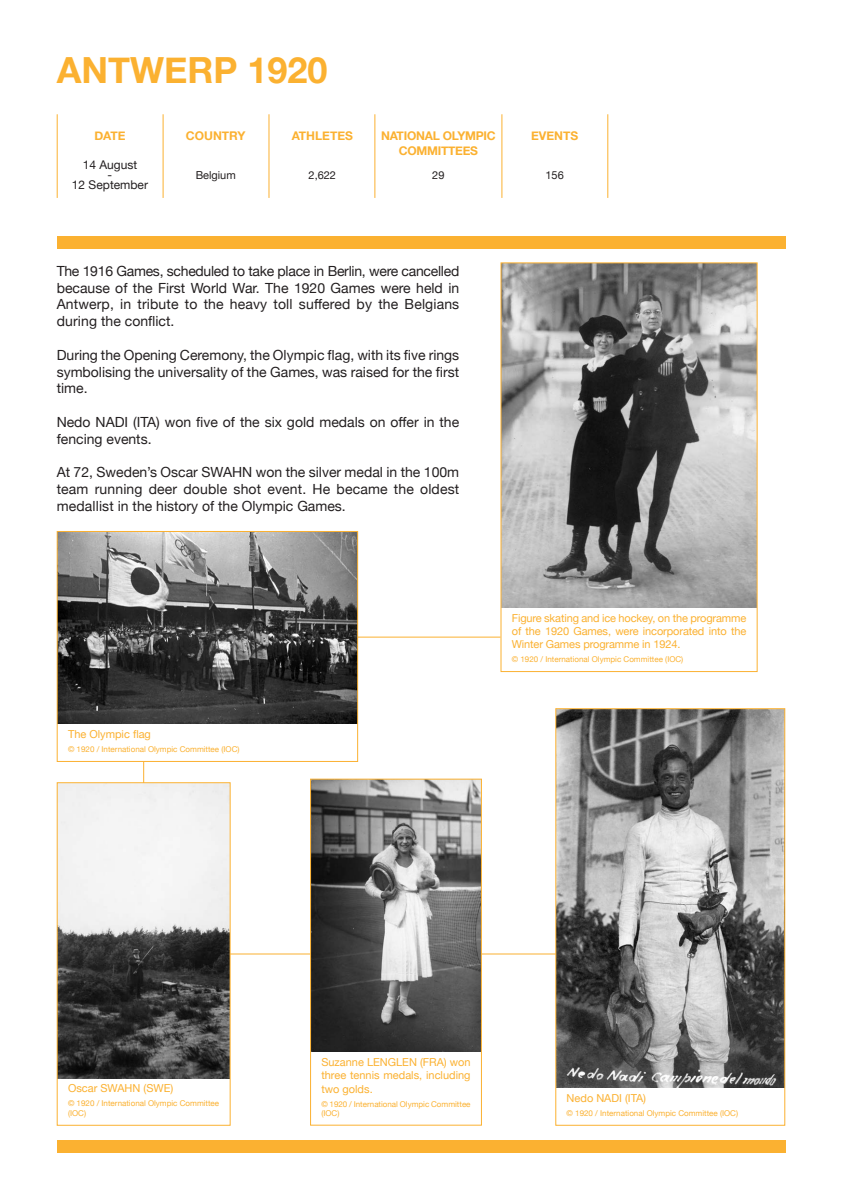
<style>
.page{position:relative;width:842px;height:1191px;background:#fff}
.page>*{position:absolute;margin:0;border:0;box-sizing:border-box;transform-origin:0 0}
.t1{font:700 36px "Helvetica Neue";color:#fbb131}
.t2{font:14px/16.8px "Helvetica Neue";color:#231f20;text-align:justify}
.t3{font:700 12px "Helvetica Neue";letter-spacing:-.02em;color:#fbb131}
.t4{font:12px/10px "Helvetica Neue";color:#231f20;text-align:center}
.t5{font:700 12px "Helvetica Neue";color:#fbb131}
.t6{font:11px/13.2px "Helvetica Neue";color:#fbb131;text-align:justify}
.t7{font:11px "Helvetica Neue";color:#231f20}
.t8{font:8px/9.6px "Helvetica Neue";color:#fbb131}
</style>
<div class="page">
<hr style="left:333px;top:636px;width:167px;height:1px;background:#fbb131">
<hr style="left:176px;top:953px;width:486px;height:1px;background:#fbb131">
<hr style="left:143px;top:762px;width:1px;height:95px;background:#fbb131">
<div style="left:57px;top:236px;width:728px;height:12px;background:#fbb131"></div>
<div style="left:57px;top:1140px;width:728px;height:12px;background:#fbb131"></div>
<hr style="left:163px;top:114px;width:1px;height:84px;background:#fbb131">
<hr style="left:57px;top:114px;width:1px;height:84px;background:#fbb131">
<hr style="left:268px;top:114px;width:1px;height:84px;background:#fbb131">
<svg style="left:56px;top:531px;width:303px;height:231px"></svg>
<svg style="left:310px;top:778px;width:172px;height:348px"></svg>
<svg style="left:500px;top:262px;width:258px;height:410px"></svg>
<svg style="left:555px;top:708px;width:231px;height:418px;background:#92918f"></svg>
<svg style="left:56px;top:781px;width:175px;height:345px"></svg>
<hr style="left:374px;top:114px;width:1px;height:84px;background:#fbb131">
<hr style="left:607px;top:114px;width:1px;height:84px;background:#fbb131">
<hr style="left:501px;top:114px;width:1px;height:84px;background:#fbb131">
<h1 class="t1" style="left:57px;top:42px;width:272px">ANTWERP 1920</h1>
<p class="t3" style="left:94px;top:127px;width:33px">DATE</p>
<p class="t5" style="left:186px;top:127px;width:61px">COUNTRY</p>
<p class="t5" style="left:292px;top:127px;width:63px">ATHLETES</p>
<p class="t3" style="left:381px;top:127px;width:116px">NATIONAL OLYMPIC</p>
<p class="t3" style="left:531px;top:127px;width:49px">EVENTS</p>
<p class="t3" style="left:399px;top:141px;width:81px">COMMITTEES</p>
<p class="t4" style="left:72px;top:161px;width:78px">14 August<br>-<br>12 September</p>
<p class="t7" style="left:196px;top:167px;width:42px">Belgium</p>
<p class="t7" style="left:309px;top:167px;width:29px">2,622</p>
<p class="t7" style="left:432px;top:167px;width:14px">29</p>
<p class="t7" style="left:545px;top:167px;width:20px">156</p>
<p class="t2" style="left:57px;top:263px;width:404px">The 1916 Games, scheduled to take place in Berlin, were cancelled because of the First World War. The 1920 Games were held in Antwerp, in tribute to the heavy toll suffered by the Belgians during the conflict.</p>
<p class="t2" style="left:57px;top:347px;width:404px">During the Opening Ceremony, the Olympic flag, with its five rings symbolising the universality of the Games, was raised for the first time.</p>
<p class="t2" style="left:57px;top:414px;width:404px">Nedo NADI (ITA) won five of the six gold medals on offer in the fencing events.</p>
<p class="t2" style="left:57px;top:465px;width:404px">At 72, Sweden’s Oscar SWAHN won the silver medal in the 100m team running deer double shot event. He became the oldest medallist in the history of the Olympic Games.</p>
<p class="t6" style="left:68px;top:728px;width:84px">The Olympic flag</p>
<p class="t8" style="left:68px;top:745px;width:173px">© 1920 / International Olympic Committee (IOC)</p>
<p class="t6" style="left:512px;top:612px;width:236px">Figure skating and ice hockey, on the programme of the 1920 Games, were incorporated into the Winter Games programme in 1924.</p>
<p class="t8" style="left:512px;top:655px;width:173px">© 1920 / International Olympic Committee (IOC)</p>
<p class="t6" style="left:68px;top:1082px;width:107px">Oscar SWAHN (SWE)</p>
<p class="t8" style="left:68px;top:1099px;width:153px">© 1920 / International Olympic Committee (IOC)</p>
<p class="t6" style="left:321px;top:1056px;width:151px">Suzanne LENGLEN (FRA) won three tennis medals, including two golds.</p>
<p class="t8" style="left:321px;top:1099px;width:151px">© 1920 / International Olympic Committee (IOC)</p>
<p class="t6" style="left:567px;top:1092px;width:81px">Nedo NADI (ITA)</p>
<p class="t8" style="left:567px;top:1109px;width:173px">© 1920 / International Olympic Committee (IOC)</p>
</div>
